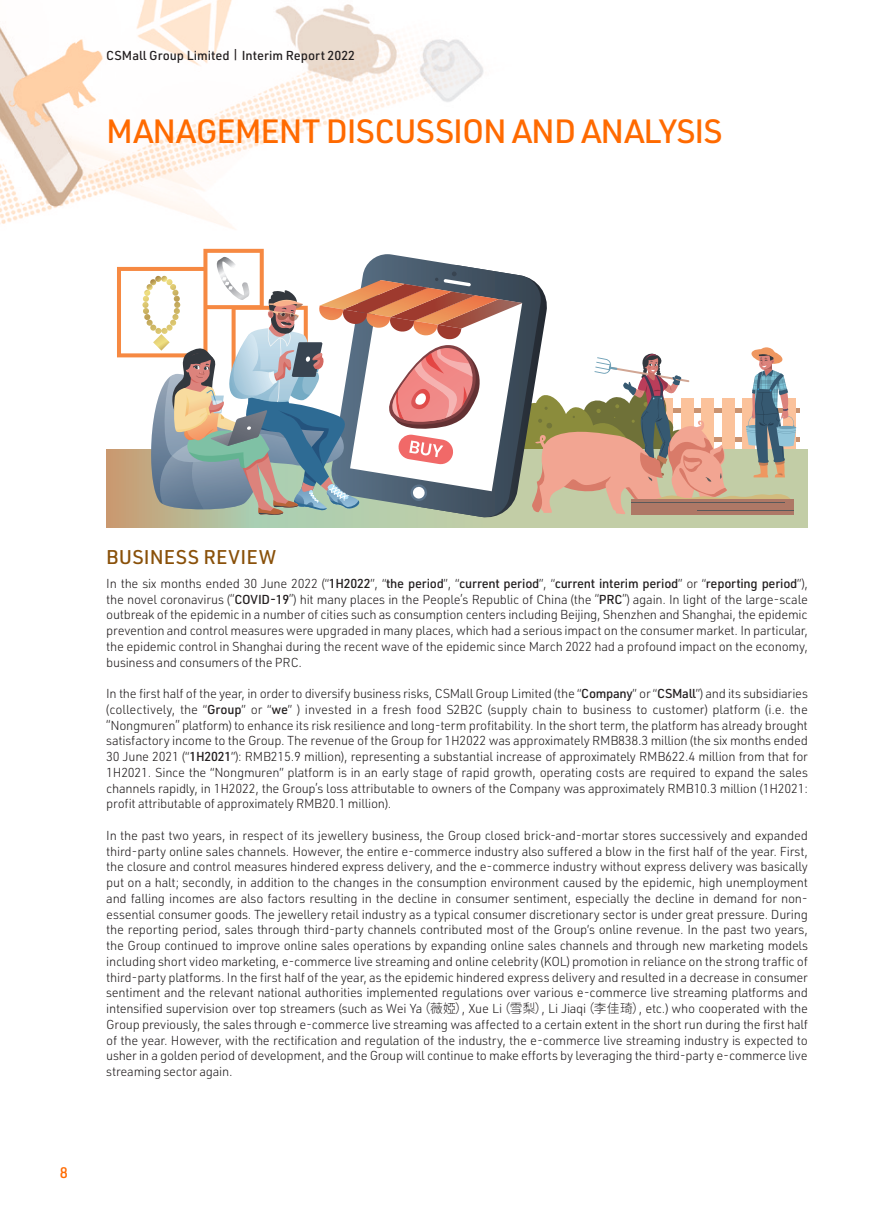
<style>
.page{position:relative;width:893px;height:1212px;background:#fff}
.page>*{position:absolute;margin:0;border:0;box-sizing:border-box;transform-origin:0 0}
.t1{font:500 33px "URWDIN";letter-spacing:-.03em;color:#ff6a00}
.Heading_1{font:500 19.5px "URWDIN";letter-spacing:.01em;color:#895009}
.t2{font:500 15px "URWDIN";color:#ff6a00}
.Body_Text{font:300 12.75px/15.8px "URWDIN";letter-spacing:-.02em;color:#231f20;text-align:justify}
.t3{font:500 12.75px "URWDIN";color:#231f20}
.s1{font-family:"Frutiger LT Std";font-stretch:condensed}
.s2{font-weight:500}
.s3{font-family:"Source Han Sans TC"}
</style>
<div class="page">
<img style="left:0;top:0;width:808px;height:528px">
<hr style="left:657px;top:408px;width:143px;height:4px;background:#ca926f">
<div style="left:657px;top:437px;width:143px;height:5px;background:#ca926f"></div>
<svg style="left:106px;top:449px;width:702px;height:78px;background:#bec39d"></svg>
<svg style="left:117px;top:249px;width:679px;height:271px"></svg>
<p class="t3" style="left:106px;top:47px;width:250px">CSMall Group Limited | Interim Report 2022</p>
<h1 class="t1" style="left:106px;top:110px;width:618px">MANAGEMENT DISCUSSION AND ANALYSIS</h1>
<p class="t2" style="left:60px;top:1163px;width:10px">8</p>
<p class="Heading_1" style="left:106px;top:544px;width:171px">BUSINESS REVIEW</p>
<p class="Body_Text" style="left:106px;top:575px;width:703px">In the six months ended 30 June 2022 <span class="s1">(</span>“<span class="s2">1H2022</span>”, “<span class="s2">the period</span>”, “<span class="s2">current period</span>”, “<span class="s2">current interim period</span>” or “<span class="s2">reporting period</span>”<span class="s1">)</span>, the novel coronavirus <span class="s1">(</span>“<span class="s2">COVID-19</span>”<span class="s1">)</span> hit many places in the People’s Republic of China <span class="s1">(</span>the “<span class="s2">PRC</span>”<span class="s1">)</span> again. In light of the large-scale outbreak of the epidemic in a number of cities such as consumption centers including Beijing, Shenzhen and Shanghai, the epidemic prevention and control measures were upgraded in many places, which had a serious impact on the consumer market. In particular, the epidemic control in Shanghai during the recent wave of the epidemic since March 2022 had a profound impact on the economy, business and consumers of the PRC.</p>
<p class="Body_Text" style="left:106px;top:685px;width:703px">In the first half of the year, in order to diversify business risks, CSMall Group Limited <span class="s1">(</span>the “<span class="s2">Company</span>” or “<span class="s2">CSMall</span>”<span class="s1">)</span> and its subsidiaries <span class="s1">(</span>collectively, the “<span class="s2">Group</span>” or “<span class="s2">we</span>” <span class="s1">)</span> invested in a fresh food S2B2C <span class="s1">(</span>supply chain to business to customer<span class="s1">)</span> platform <span class="s1">(</span>i.e. the “Nongmuren” platform<span class="s1">)</span> to enhance its risk resilience and long-term profitability. In the short term, the platform has already brought satisfactory income to the Group. The revenue of the Group for 1H2022 was approximately RMB838.3 million <span class="s1">(</span>the six months ended 30 June 2021 <span class="s1">(</span>“<span class="s2">1H2021</span>”<span class="s1">)</span>: RMB215.9 million<span class="s1">)</span>, representing a substantial increase of approximately RMB622.4 million from that for 1H2021. Since the “Nongmuren” platform is in an early stage of rapid growth, operating costs are required to expand the sales channels rapidly, in 1H2022, the Group’s loss attributable to owners of the Company was approximately RMB10.3 million <span class="s1">(</span>1H2021: profit attributable of approximately RMB20.1 million<span class="s1">)</span>.</p>
<p class="Body_Text" style="left:106px;top:827px;width:703px">In the past two years, in respect of its jewellery business, the Group closed brick-and-mortar stores successively and expanded third-party online sales channels. However, the entire e-commerce industry also suffered a blow in the first half of the year. First, the closure and control measures hindered express delivery, and the e-commerce industry without express delivery was basically put on a halt; secondly, in addition to the changes in the consumption environment caused by the epidemic, high unemployment and falling incomes are also factors resulting in the decline in consumer sentiment, especially the decline in demand for non&shy;essential consumer goods. The jewellery retail industry as a typical consumer discretionary sector is under great pressure. During the reporting period, sales through third-party channels contributed most of the Group’s online revenue. In the past two years, the Group continued to improve online sales operations by expanding online sales channels and through new marketing models including short video marketing, e-commerce live streaming and online celebrity <span class="s1">(</span>KOL<span class="s1">)</span> promotion in reliance on the strong traffic of third-party platforms. In the first half of the year, as the epidemic hindered express delivery and resulted in a decrease in consumer sentiment and the relevant national authorities implemented regulations over various e-commerce live streaming platforms and intensified supervision over top streamers <span class="s1">(</span>such as Wei Ya<span class="s3">（薇婭）</span>, Xue Li<span class="s3">（雪梨）</span>, Li Jiaqi<span class="s3">（李佳琦）</span>, etc.<span class="s1">)</span> who cooperated with the Group previously, the sales through e-commerce live streaming was affected to a certain extent in the short run during the first half of the year. However, with the rectification and regulation of the industry, the e-commerce live streaming industry is expected to usher in a golden period of development, and the Group will continue to make efforts by leveraging the third-party e-commerce live streaming sector again.</p>
</div>
